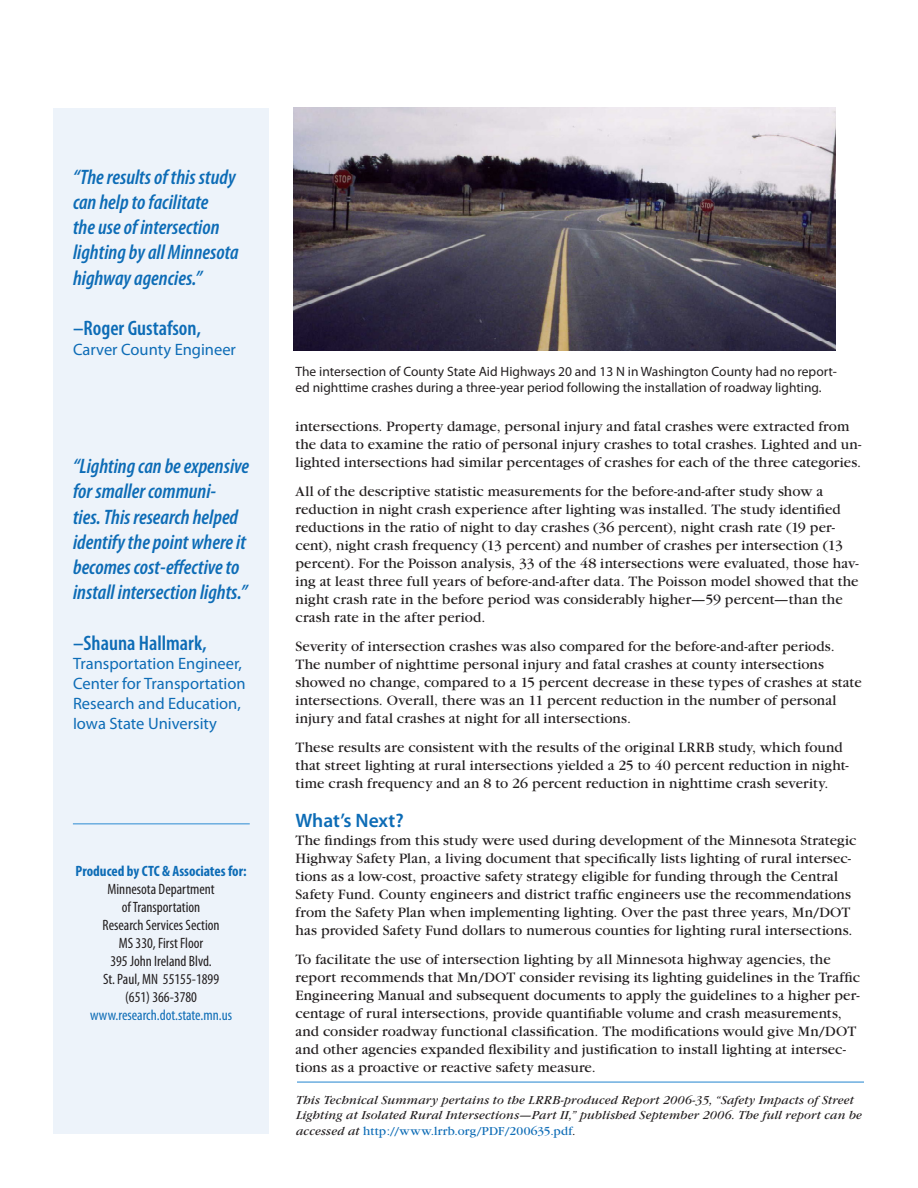
<style>
.page{position:relative;width:918px;height:1188px;background:#fff}
.page>*{position:absolute;margin:0;border:0;box-sizing:border-box;transform-origin:0 0}
.Quote_Blue_Ital{font:italic 600 condensed 21px/25.2px "Myriad Pro";color:#0d6cb6}
.Quote_Name_Credit{font:600 condensed 21px "Myriad Pro";color:#0d6cb6}
.Subhead{font:600 19.5px "Myriad Pro";letter-spacing:-.005em;color:#0d6cb6}
.Quote_Credit_Title{font:16.5px/19.8px "Myriad Pro";color:#0d6cb6}
.Body_Copy{font:15px/18px "Garamond";letter-spacing:.005em;color:#231f20}
.Sidebar_contact_name{font:condensed 15px/18px "Myriad Pro";color:#231f20;text-align:center}
.Sidebar_contact_name-2{font:condensed 15px/18px "Myriad Pro";color:#0d6cb6;text-align:center}
.SideBar_Subhead__blu{font:700 condensed 15px "Myriad Pro";color:#0d6cb6}
.Caption_Left_Justifi{font:13.5px/16.2px "Myriad Pro";color:#231f20}
.t1{font:italic 12.75px/15.3px "Garamond";letter-spacing:.015em;color:#231f20}
.s1{color:#231f20}
.s2{font-style:normal;color:#0d6cb6}
.s3{font-style:normal}
</style>
<div class="page">
<div style="left:53px;top:108px;width:216px;height:1026px;background:#edf3fa"></div>
<hr style="left:297px;top:1081px;width:567px;height:2px;background:#6caddf">
<hr style="left:73px;top:823px;width:177px;height:2px;background:#6caddf">
<img style="left:294px;top:108px;width:542px;height:242px">
<p class="Quote_Blue_Ital" style="left:73px;top:164px;width:167px">“The results of this study can help to facilitate<br>the use of intersection lighting by all Minnesota highway agencies.”</p>
<p class="Quote_Name_Credit" style="left:73px;top:315px;width:130px">–Roger Gustafson,</p>
<p class="Quote_Credit_Title" style="left:73px;top:339px;width:165px">Carver County Engineer</p>
<p class="Quote_Blue_Ital" style="left:73px;top:453px;width:178px">“Lighting can be expensive for smaller communi&shy;ties. This research helped identify the point where it becomes cost-effective to install intersection lights.”</p>
<p class="Quote_Name_Credit" style="left:73px;top:630px;width:135px">–Shauna Hallmark,</p>
<p class="Quote_Credit_Title" style="left:73px;top:654px;width:174px">Transportation Engineer,<br>Center for Transportation<br>Research and Education,<br>Iowa State University</p>
<p class="SideBar_Subhead__blu" style="left:76px;top:861px;width:173px">Produced by CTC &amp; Associates for:</p>
<p class="Sidebar_contact_name" style="left:103px;top:879px;width:119px">Minnesota Department of Transportation<br>Research Services Section<br>MS 330, First Floor<br>395 John Ireland Blvd.<br>St. Paul, MN 55155-1899</p>
<p class="Sidebar_contact_name-2" style="left:90px;top:987px;width:143px"><span class="s1">(651) 366-3780 </span>www.research.dot.state.mn.us</p>
<p class="Caption_Left_Justifi" style="left:296px;top:363px;width:543px">The intersection of County State Aid Highways 20 and 13 N in Washington County had no report&shy;ed nighttime crashes during a three-year period following the installation of roadway lighting.</p>
<p class="Body_Copy" style="left:296px;top:418px;width:567px">intersections. Property damage, personal injury and fatal crashes were extracted from the data to examine the ratio of personal injury crashes to total crashes. Lighted and un&shy;lighted intersections had similar percentages of crashes for each of the three categories.</p>
<p class="Body_Copy" style="left:296px;top:483px;width:565px">All of the descriptive statistic measurements for the before-and-after study show a reduction in night crash experience after lighting was installed. The study identified reductions in the ratio of night to day crashes (36 percent), night crash rate (19 per&shy;cent), night crash frequency (13 percent) and number of crashes per intersection (13 percent). For the Poisson analysis, 33 of the 48 intersections were evaluated, those hav&shy;ing at least three full years of before-and-after data. The Poisson model showed that the night crash rate in the before period was considerably higher—59 percent—than the crash rate in the after period.</p>
<p class="Body_Copy" style="left:296px;top:638px;width:568px">Severity of intersection crashes was also compared for the before-and-after periods.<br>The number of nighttime personal injury and fatal crashes at county intersections showed no change, compared to a 15 percent decrease in these types of crashes at state intersections. Overall, there was an 11 percent reduction in the number of personal injury and fatal crashes at night for all intersections.</p>
<p class="Body_Copy" style="left:296px;top:738px;width:555px">These results are consistent with the results of the original LRRB study, which found that street lighting at rural intersections yielded a 25 to 40 percent reduction in night&shy;time crash frequency and an 8 to 26 percent reduction in nighttime crash severity.</p>
<p class="Subhead" style="left:296px;top:809px;width:110px">What’s Next?</p>
<p class="Body_Copy" style="left:296px;top:832px;width:562px">The findings from this study were used during development of the Minnesota Strategic Highway Safety Plan, a living document that specifically lists lighting of rural intersec&shy;tions as a low-cost, proactive safety strategy eligible for funding through the Central Safety Fund. County engineers and district traffic engineers use the recommendations from the Safety Plan when implementing lighting. Over the past three years, Mn/DOT has provided Safety Fund dollars to numerous counties for lighting rural intersections.</p>
<p class="Body_Copy" style="left:296px;top:951px;width:566px">To facilitate the use of intersection lighting by all Minnesota highway agencies, the report recommends that Mn/DOT consider revising its lighting guidelines in the Traffic Engineering Manual and subsequent documents to apply the guidelines to a higher per&shy;centage of rural intersections, provide quantifiable volume and crash measurements, and consider roadway functional classification. The modifications would give Mn/DOT and other agencies expanded flexibility and justification to install lighting at intersec&shy;tions as a proactive or reactive safety measure.</p>
<p class="t1" style="left:296px;top:1093px;width:567px">This Technical Summary pertains to the LRRB-produced Report 2006-35, “Safety Impacts of Street<br>Lighting at Isolated Rural Intersections—Part II,” published September 2006. The full report can be accessed at <span class="s2">http://www.lrrb.org/PDF/200635.pdf</span><span class="s3">.</span></p>
</div>
